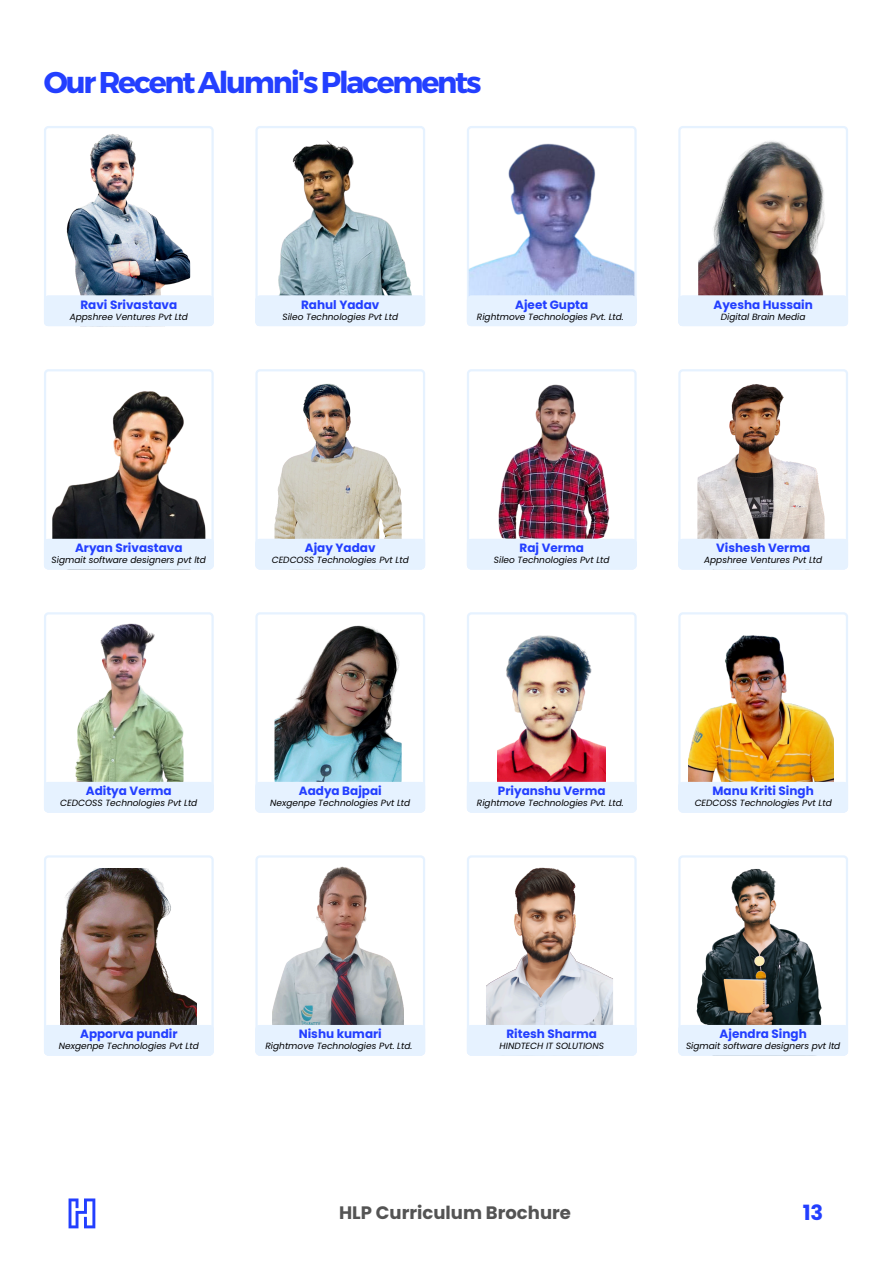
<style>
.page{position:relative;width:894px;height:1264px;background:#fff}
.page>*{position:absolute;margin:0;border:0;box-sizing:border-box;transform-origin:0 0}
.t1{font:700 30px "Montserrat";letter-spacing:-.075em;color:#233fff}
.t2{font:700 21px "Poppins";color:#233fff}
.t3{font:700 18px "Poppins";color:#545454}
.t4{font:700 12px "Poppins";color:#233fff}
.t5{font:italic 9px "Poppins";color:#000}
</style>
<div class="page">
<svg style="left:68px;top:1198px;width:27px;height:30px"></svg>
<img style="left:44px;top:126px;width:170px;height:200px">
<svg style="left:255px;top:126px;width:170px;height:200px"></svg>
<svg style="left:467px;top:126px;width:169px;height:200px"></svg>
<svg style="left:678px;top:126px;width:169px;height:200px"></svg>
<svg style="left:44px;top:369px;width:170px;height:200px"></svg>
<svg style="left:255px;top:369px;width:170px;height:200px"></svg>
<img style="left:467px;top:369px;width:169px;height:200px">
<svg style="left:678px;top:369px;width:169px;height:200px"></svg>
<svg style="left:44px;top:612px;width:170px;height:200px"></svg>
<svg style="left:255px;top:612px;width:170px;height:200px"></svg>
<img style="left:467px;top:612px;width:169px;height:200px">
<img style="left:678px;top:612px;width:169px;height:200px">
<svg style="left:44px;top:855px;width:170px;height:200px"></svg>
<svg style="left:255px;top:855px;width:170px;height:200px"></svg>
<svg style="left:467px;top:855px;width:169px;height:200px"></svg>
<svg style="left:678px;top:855px;width:169px;height:200px"></svg>
<div style="left:561px;top:987px;width:37px;height:37px;background:#e3e7f1;border-radius:19px"></div>
<h3 class="t1" style="left:44px;top:63px;width:439px">Our Recent Alumni's Placements</h3>
<p class="t4" style="left:80px;top:296px;width:98px">Ravi Srivastava</p>
<p class="t5" style="left:70px;top:310px;width:120px">Appshree Ventures Pvt Ltd</p>
<h3 class="t4" style="left:301px;top:296px;width:80px">Rahul Yadav</h3>
<p class="t5" style="left:282px;top:310px;width:117px">Sileo Technologies Pvt Ltd</p>
<p class="t4" style="left:515px;top:296px;width:74px">Ajeet Gupta</p>
<h3 class="t5" style="left:477px;top:310px;width:148px">Rightmove Technologies Pvt. Ltd.</h3>
<p class="t4" style="left:713px;top:296px;width:101px">Ayesha Hussain</p>
<p class="t5" style="left:720px;top:310px;width:86px">Digital Brain Media</p>
<h3 class="t4" style="left:75px;top:539px;width:109px">Aryan Srivastava</h3>
<p class="t5" style="left:52px;top:553px;width:156px">Sigmait software designers pvt ltd</p>
<p class="t4" style="left:305px;top:539px;width:72px">Ajay Yadav</p>
<h3 class="t5" style="left:272px;top:553px;width:138px">CEDCOSS Technologies Pvt Ltd</h3>
<p class="t4" style="left:519px;top:539px;width:66px">Raj Verma</p>
<p class="t5" style="left:494px;top:553px;width:117px">Sileo Technologies Pvt Ltd</p>
<h3 class="t4" style="left:716px;top:539px;width:95px">Vishesh Verma</h3>
<p class="t5" style="left:704px;top:553px;width:120px">Appshree Ventures Pvt Ltd</p>
<p class="t4" style="left:86px;top:782px;width:87px">Aditya Verma</p>
<h3 class="t5" style="left:60px;top:796px;width:138px">CEDCOSS Technologies Pvt Ltd</h3>
<h4 class="t4" style="left:299px;top:782px;width:84px">Aadya Bajpai</h4>
<p class="t5" style="left:270px;top:796px;width:141px">Nexgenpe Technologies Pvt Ltd</p>
<h3 class="t4" style="left:498px;top:782px;width:109px">Priyanshu Verma</h3>
<p class="t5" style="left:477px;top:796px;width:148px">Rightmove Technologies Pvt. Ltd.</p>
<p class="t4" style="left:712px;top:782px;width:103px">Manu Kriti Singh</p>
<h2 class="t5" style="left:694px;top:796px;width:138px">CEDCOSS Technologies Pvt Ltd</h2>
<p class="t4" style="left:80px;top:1025px;width:99px">Apporva pundir</p>
<h3 class="t5" style="left:59px;top:1039px;width:141px">Nexgenpe Technologies Pvt Ltd</h3>
<p class="t4" style="left:299px;top:1025px;width:85px">Nishu kumari</p>
<p class="t5" style="left:265px;top:1039px;width:148px">Rightmove Technologies Pvt. Ltd.</p>
<h3 class="t4" style="left:506px;top:1025px;width:92px">Ritesh Sharma</h3>
<p class="t5" style="left:499px;top:1039px;width:106px">HINDTECH IT SOLUTIONS</p>
<p class="t4" style="left:719px;top:1025px;width:89px">Ajendra Singh</p>
<h3 class="t5" style="left:685px;top:1039px;width:156px">Sigmait software designers pvt ltd</h3>
<h1 class="t3" style="left:339px;top:1200px;width:233px">HLP Curriculum Brochure</h1>
<p class="t2" style="left:802px;top:1198px;width:22px">13</p>
</div>
